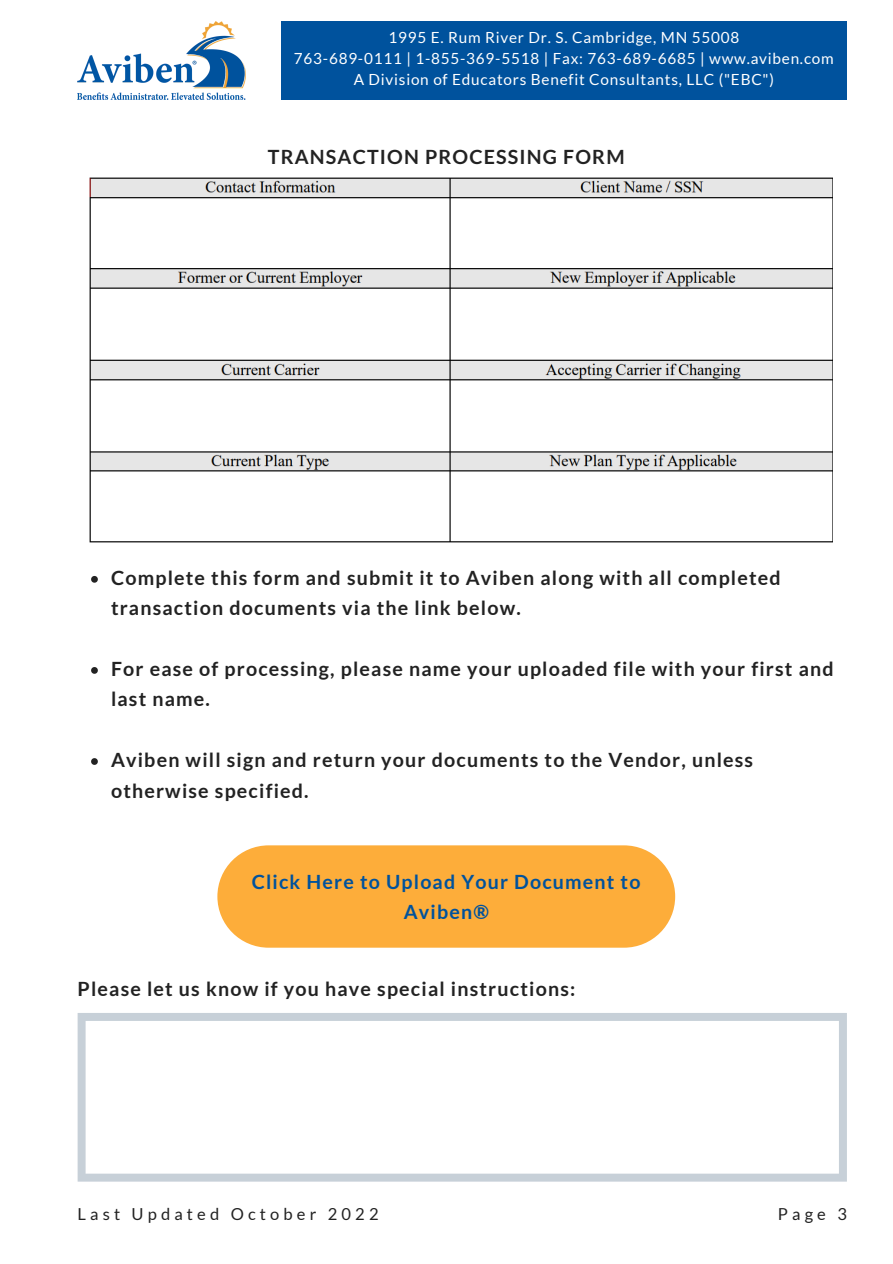
<style>
.page{position:relative;width:893px;height:1264px;background:#fff}
.page>*{position:absolute;margin:0;border:0;box-sizing:border-box;transform-origin:0 0}
.t1{font:700 19.65px/30.3px "Lato";letter-spacing:.06em;color:#222}
.t2{font:700 19.65px/30.3px "Lato";letter-spacing:.06em;color:#00529d;text-align:center}
.t3{font:16.5px "Lato";letter-spacing:.25em;color:#222}
.t4{font:15.3px/21.3px "Lato";letter-spacing:.05em;color:#fff;text-align:center}
</style>
<div class="page">
<div style="left:281px;top:21px;width:565px;height:79px;background:#00529d"></div>
<img style="left:78px;top:21px;width:167px;height:79px">
<div style="left:217px;top:845px;width:458px;height:102px;background:#fdad3a;border-radius:51px"></div>
<svg style="left:78px;top:1013px;width:768px;height:168px"></svg>
<svg style="left:91px;top:576px;width:7px;height:6px"></svg>
<svg style="left:91px;top:667px;width:7px;height:6px"></svg>
<svg style="left:91px;top:758px;width:7px;height:7px"></svg>
<img style="left:90px;top:178px;width:742px;height:364px">
<p class="t4" style="left:294px;top:26px;width:541px">1995 E. Rum River Dr. S. Cambridge, MN 55008<br>763-689-0111 | 1-855-369-5518 | Fax: 763-689-6685 | www.aviben.com<br>A Division of Educators Benefit Consultants, LLC ("EBC")</p>
<p class="t1" style="left:268px;top:142px;width:358px">TRANSACTION PROCESSING FORM</p>
<p class="t1" style="left:111px;top:562px;width:671px">Complete this form and submit it to Aviben along with all completed transaction documents via the link below.</p>
<p class="t1" style="left:111px;top:653px;width:724px">For ease of processing, please name your uploaded file with your first and last name.</p>
<p class="t1" style="left:111px;top:744px;width:643px">Aviben will sign and return your documents to the Vendor, unless otherwise specified.</p>
<p class="t2" style="left:252px;top:866px;width:390px">Click Here to Upload Your Document to<br>Aviben®</p>
<p class="t1" style="left:78px;top:973px;width:499px">Please let us know if you have special instructions:</p>
<p class="t3" style="left:78px;top:1203px;width:302px">Last Updated October 2022</p>
<p class="t3" style="left:777px;top:1203px;width:70px">Page 3</p>
</div>
